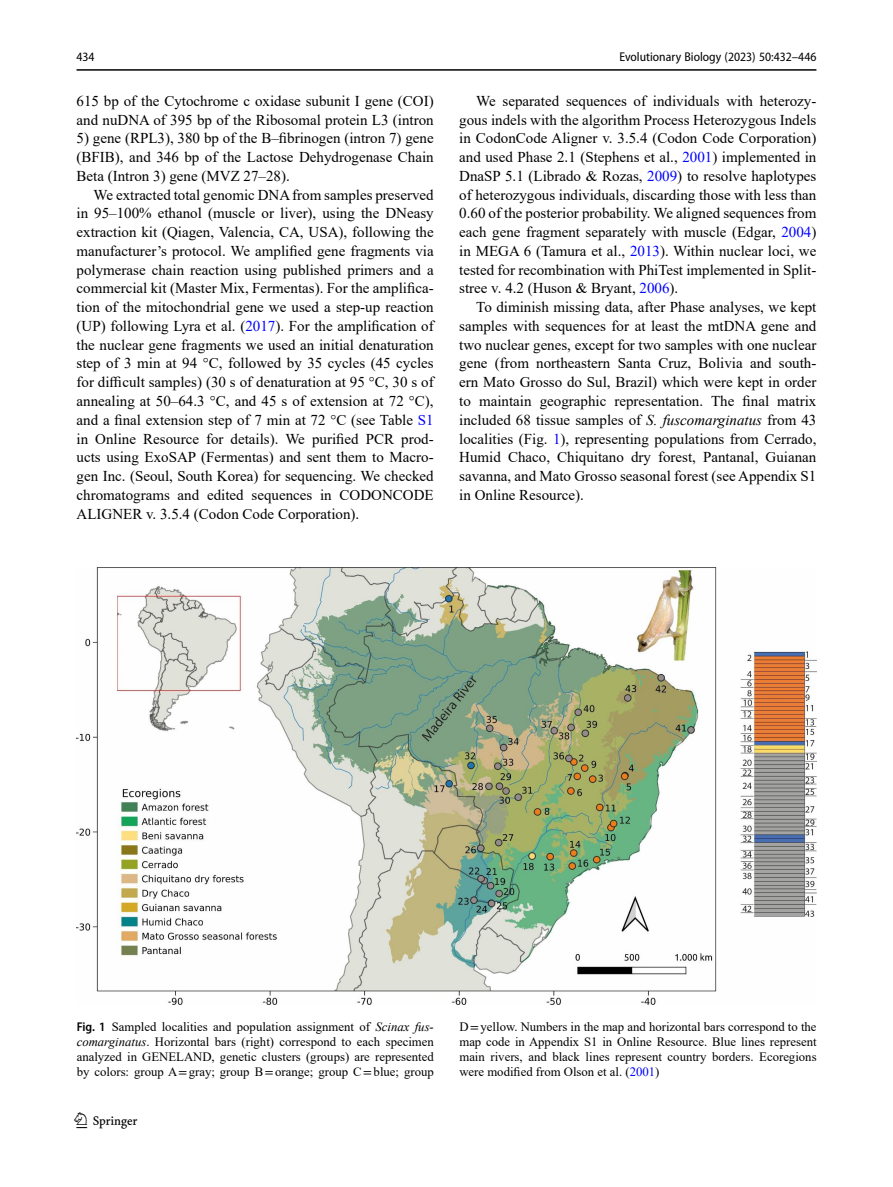
<style>
.page{position:relative;width:893px;height:1187px;background:#fff}
.page>*{position:absolute;margin:0;border:0;box-sizing:border-box;transform-origin:0 0}
.t1{font:22.5px "Springnew";color:#000}
.Body_Text_Indent{font:15px/18.8px "Times New Roman";color:#000;text-align:justify}
.Body_Text{font:15px/18.8px "Times New Roman";color:#000}
.Figure_Caption{font:12.75px/15px "Times New Roman";color:#000;text-align:justify}
.t2{font:semi-condensed 12.75px "Myriad Pro";color:#000}
.s1{color:#00f}
.s2{font-style:italic}
.s3{font-family:"Myriad Pro";font-weight:600;font-stretch:semi-condensed}
.s4{font-family:"STIX"}
</style>
<div class="page">
<hr style="left:77px;top:69px;width:739px;height:2px;background:#000">
<img style="left:77px;top:568px;width:740px;height:436px">
<p class="t2" style="left:77px;top:49px;width:20px">434</p>
<p class="Body_Text" style="left:77px;top:91px;width:359px">615 bp of the Cytochrome c oxidase subunit I gene (COI) and nuDNA of 395 bp of the Ribosomal protein L3 (intron</p>
<p class="Body_Text" style="left:77px;top:128px;width:359px;text-align:justify">5) gene (RPL3), 380 bp of the B–fibrinogen (intron 7) gene (BFIB), and 346 bp of the Lactose Dehydrogenase Chain Beta (Intron 3) gene (MVZ 27–28).</p>
<p class="Body_Text_Indent" style="left:77px;top:185px;width:359px;text-indent:17px">We extracted total genomic DNA from samples preserved in 95–100% ethanol (muscle or liver), using the DNeasy extraction kit (Qiagen, Valencia, CA, USA), following the manufacturer’s protocol. We amplified gene fragments via polymerase chain reaction using published primers and a commercial kit (Master Mix, Fermentas). For the amplifica&shy;tion of the mitochondrial gene we used a step-up reaction (UP) following Lyra et al. (<span class="s1">2017</span>). For the amplification of the nuclear gene fragments we used an initial denaturation step of 3 min at 94 °C, followed by 35 cycles (45 cycles for difficult samples) (30 s of denaturation at 95 °C, 30 s of annealing at 50–64.3 °C, and 45 s of extension at 72 °C), and a final extension step of 7 min at 72 °C (see Table <span class="s1">S1 </span>in Online Resource for details). We purified PCR prod&shy;ucts using ExoSAP (Fermentas) and sent them to Macro&shy;gen Inc. (Seoul, South Korea) for sequencing. We checked chromatograms and edited sequences in CODONCODE ALIGNER v. 3.5.4 (Codon Code Corporation).</p>
<p class="t2" style="left:619px;top:49px;width:198px">Evolutionary Biology (2023) 50:432–446</p>
<p class="Body_Text_Indent" style="left:459px;top:91px;width:359px;text-indent:17px">We separated sequences of individuals with heterozy&shy;gous indels with the algorithm Process Heterozygous Indels in CodonCode Aligner v. 3.5.4 (Codon Code Corporation) and used Phase 2.1 (Stephens et al., <span class="s1">2001</span>) implemented in DnaSP 5.1 (Librado &amp; Rozas, <span class="s1">2009</span>) to resolve haplotypes of heterozygous individuals, discarding those with less than 0.60 of the posterior probability. We aligned sequences from each gene fragment separately with muscle (Edgar, <span class="s1">2004</span>) in MEGA 6 (Tamura et al., <span class="s1">2013</span>). Within nuclear loci, we tested for recombination with PhiTest implemented in Split&shy;stree v. 4.2 (Huson &amp; Bryant, <span class="s1">2006</span>).</p>
<p class="Body_Text_Indent" style="left:459px;top:297px;width:359px;text-indent:17px">To diminish missing data, after Phase analyses, we kept samples with sequences for at least the mtDNA gene and two nuclear genes, except for two samples with one nuclear gene (from northeastern Santa Cruz, Bolivia and south&shy;ern Mato Grosso do Sul, Brazil) which were kept in order to maintain geographic representation. The final matrix included 68 tissue samples of <span class="s2">S. fuscomarginatus</span> from 43 localities (Fig. <span class="s1">1</span>), representing populations from Cerrado, Humid Chaco, Chiquitano dry forest, Pantanal, Guianan savanna, and Mato Grosso seasonal forest (see Appendix S1 in Online Resource).</p>
<p class="Figure_Caption" style="left:77px;top:1019px;width:359px"><span class="s3">Fig. 1</span> Sampled localities and population assignment of <span class="s2">Scinax fus&shy;comarginatus</span>. Horizontal bars (right) correspond to each specimen analyzed in GENELAND, genetic clusters (groups) are represented by colors: group A<span class="s4">=</span>gray; group B<span class="s4">=</span>orange; group C<span class="s4">=</span>blue; group</p>
<p class="Figure_Caption" style="left:459px;top:1019px;width:359px">D<span class="s4">=</span>yellow. Numbers in the map and horizontal bars correspond to the map code in Appendix S1 in Online Resource. Blue lines represent main rivers, and black lines represent country borders. Ecoregions were modified from Olson et al. (<span class="s1">2001</span>)</p>
<h1 class="t1" style="left:77px;top:1107px;width:63px">1 3</h1>
</div>
